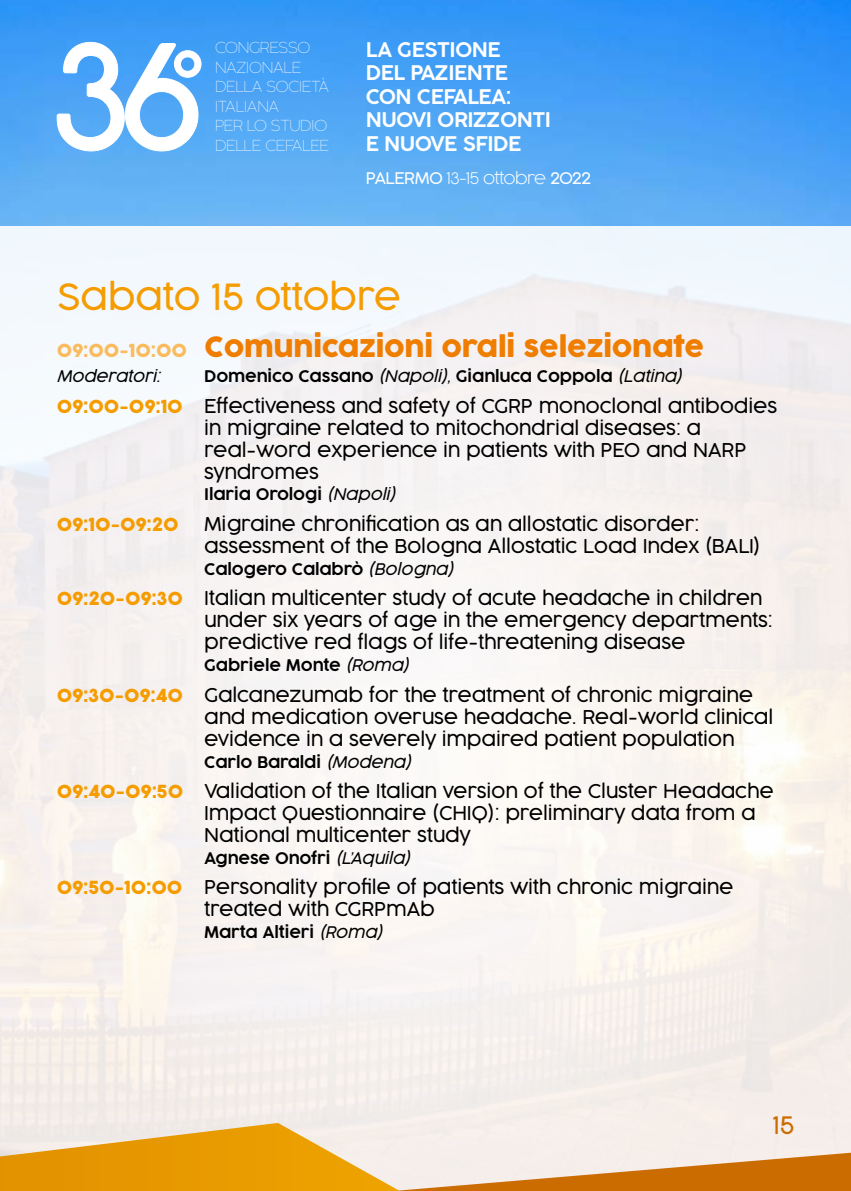
<style>
.page{position:relative;width:851px;height:1191px;background:#fff}
.page>*{position:absolute;margin:0;border:0;box-sizing:border-box;transform-origin:0 0}
.t1{font:300 36px "Cocogoose Pro";letter-spacing:-.01em;color:#f59c00}
.t2{font:28px "Cocogoose Pro";letter-spacing:-.01em;color:#ef7d00}
.t3{font:300 24px "Cocogoose Pro";color:#cb6c00}
.t4{font:300 20.2px/23.4px "Cocogoose Pro";letter-spacing:-.03em;color:#fff}
.t5{font:300 19px/22px "Cocogoose Pro";letter-spacing:-.01em;color:#000}
.t6{font:18px "Cocogoose Pro";letter-spacing:-.01em;color:#f59c00}
.t7{font:300 16px "Cocogoose Pro";letter-spacing:-.01em;color:#000}
.t8{font:200 16px "Cocogoose Pro";letter-spacing:-.03em;color:#fff}
.t9{font:italic 300 16px "Cocogoose Pro";letter-spacing:-.01em;color:#000}
.t10{font:100 15.2px/19.6px "Cocogoose Pro";letter-spacing:-.03em;color:#fff}
.s1{font-weight:300}
.s2{font-size:18px;color:#fabb5d}
.s3{font-style:italic}
.s4{font-weight:400;font-size:18px;color:#f59c00}
</style>
<div class="page">
<img style="left:0;top:0;width:850px;height:227px">
<div style="left:0;top:227px;width:850px;height:964px;background:#f6f3f1"></div>
<svg style="left:56px;top:42px;width:146px;height:110px"></svg>
<div style="left:0;top:1101px;width:446px;height:90px;background:#f2ece9"></div>
<svg style="left:0;top:1123px;width:850px;height:68px"></svg>
<p class="t10" style="left:215px;top:38px;width:116px">CONGRESSO<br>NAZIONALE<br>DELLA SOCIETÀ<br>ITALIANA<br>PER LO STUDIO<br>DELLE CEFALEE</p>
<p class="t4" style="left:366px;top:38px;width:187px">LA GESTIONE<br>DEL PAZIENTE<br>CON CEFALEA:<br>NUOVI ORIZZONTI<br>E NUOVE SFIDE</p>
<p class="t8" style="left:366px;top:167px;width:227px"><span class="s1">PALERMO</span> 13-15 ottobre <span class="s1">2022</span></p>
<h1 class="t1" style="left:57px;top:272px;width:346px">Sabato 15 ottobre</h1>
<h2 class="t2" style="left:57px;top:328px;width:649px"><span class="s2">09:00-10:00</span> Comunicazioni orali selezionate</h2>
<p class="t9" style="left:57px;top:365px;width:105px">Moderatori:</p>
<p class="t7" style="left:204px;top:365px;width:479px">Domenico Cassano <span class="s3">(Napoli),</span> Gianluca Coppola <span class="s3">(Latina)</span></p>
<p class="t5" style="left:204px;top:394px;width:574px;text-indent:-147px"><span class="s4">09:00-09:10</span> Effectiveness and safety of CGRP monoclonal antibodies in migraine related to mitochondrial diseases: a real-word experience in patients with PEO and NARP syndromes</p>
<p class="t7" style="left:204px;top:484px;width:193px">Ilaria Orologi <span class="s3">(Napoli)</span></p>
<p class="t6" style="left:57px;top:512px;width:124px">09:10-09:20</p>
<p class="t5" style="left:204px;top:512px;width:558px">Migraine chronification as an allostatic disorder: assessment of the Bologna Allostatic Load Index (BALI)</p>
<p class="t7" style="left:204px;top:558px;width:250px">Calogero Calabrò <span class="s3">(Bologna)</span></p>
<p class="t5" style="left:204px;top:587px;width:569px;text-indent:-147px"><span class="s4">09:20-09:30</span> Italian multicenter study of acute headache in children under six years of age in the emergency departments: predictive red flags of life-threatening disease</p>
<p class="t7" style="left:204px;top:654px;width:206px">Gabriele Monte <span class="s3">(Roma)</span></p>
<p class="t5" style="left:204px;top:683px;width:570px;text-indent:-147px"><span class="s4">09:30-09:40</span> Galcanezumab for the treatment of chronic migraine and medication overuse headache. Real-world clinical evidence in a severely impaired patient population</p>
<p class="t7" style="left:204px;top:751px;width:208px">Carlo Baraldi <span class="s3">(Modena)</span></p>
<p class="t5" style="left:204px;top:779px;width:571px;text-indent:-147px"><span class="s4">09:40-09:50</span> Validation of the Italian version of the Cluster Headache<br>Impact Questionnaire (CHIQ): preliminary data from a<br>National multicenter study</p>
<p class="t7" style="left:204px;top:847px;width:207px">Agnese Onofri <span class="s3">(L’Aquila)</span></p>
<p class="t5" style="left:204px;top:876px;width:530px;text-indent:-147px"><span class="s4">09:50-10:00</span> Personality profile of patients with chronic migraine treated with CGRPmAb</p>
<p class="t7" style="left:204px;top:921px;width:180px">Marta Altieri <span class="s3">(Roma)</span></p>
<p class="t3" style="left:772px;top:1109px;width:23px">15</p>
</div>
